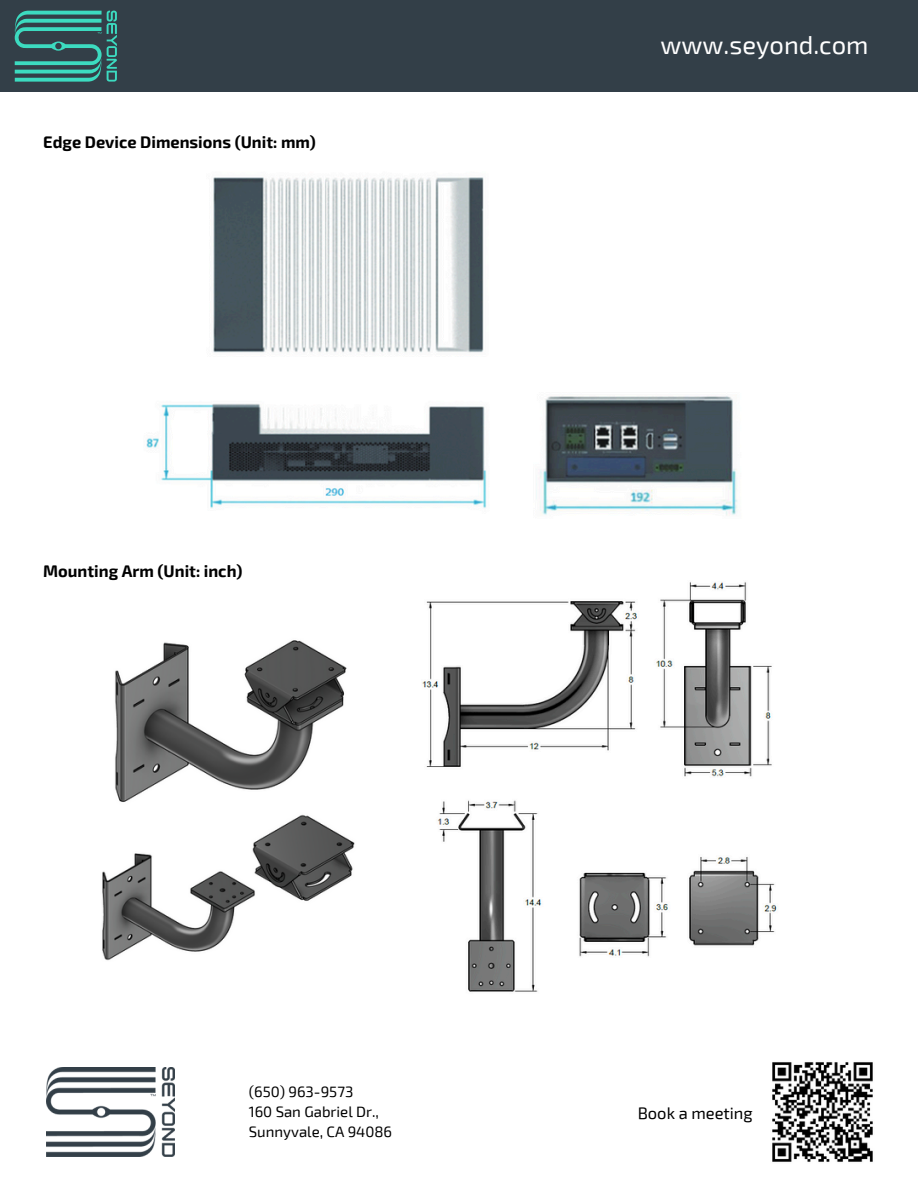
<style>
.page{position:relative;width:918px;height:1188px;background:#fff}
.page>*{position:absolute;margin:0;border:0;box-sizing:border-box;transform-origin:0 0}
.t1{font:25.5px "Exo 2";color:#fff}
.t2{font:700 16.5px "Exo 2";color:#000}
.t3{font:16.5px "Exo 2";color:#000}
.t4{font:15px "Exo 2";color:#000}
</style>
<div class="page">
<div style="left:0;top:0;width:918px;height:92px;background:#333f48"></div>
<svg style="left:15px;top:11px;width:102px;height:71px"></svg>
<img style="left:146px;top:177px;width:592px;height:339px">
<img style="left:102px;top:640px;width:253px;height:321px">
<img style="left:422px;top:581px;width:355px;height:411px">
<img style="left:46px;top:1068px;width:129px;height:89px">
<img style="left:772px;top:1062px;width:101px;height:100px">
<h1 class="t2" style="left:43px;top:131px;width:274px">Edge Device Dimensions (Unit: mm)</h1>
<h2 class="t2" style="left:43px;top:560px;width:201px">Mounting Arm (Unit: inch)</h2>
<p class="t4" style="left:249px;top:1082px;width:106px">(650) 963-9573</p>
<h2 class="t4" style="left:249px;top:1102px;width:132px">160 San Gabriel Dr.,</h2>
<p class="t4" style="left:249px;top:1122px;width:145px">Sunnyvale, CA 94086</p>
<p class="t1" style="left:661px;top:28px;width:209px">www.seyond.com</p>
<p class="t3" style="left:638px;top:1102px;width:117px">Book a meeting</p>
</div>
